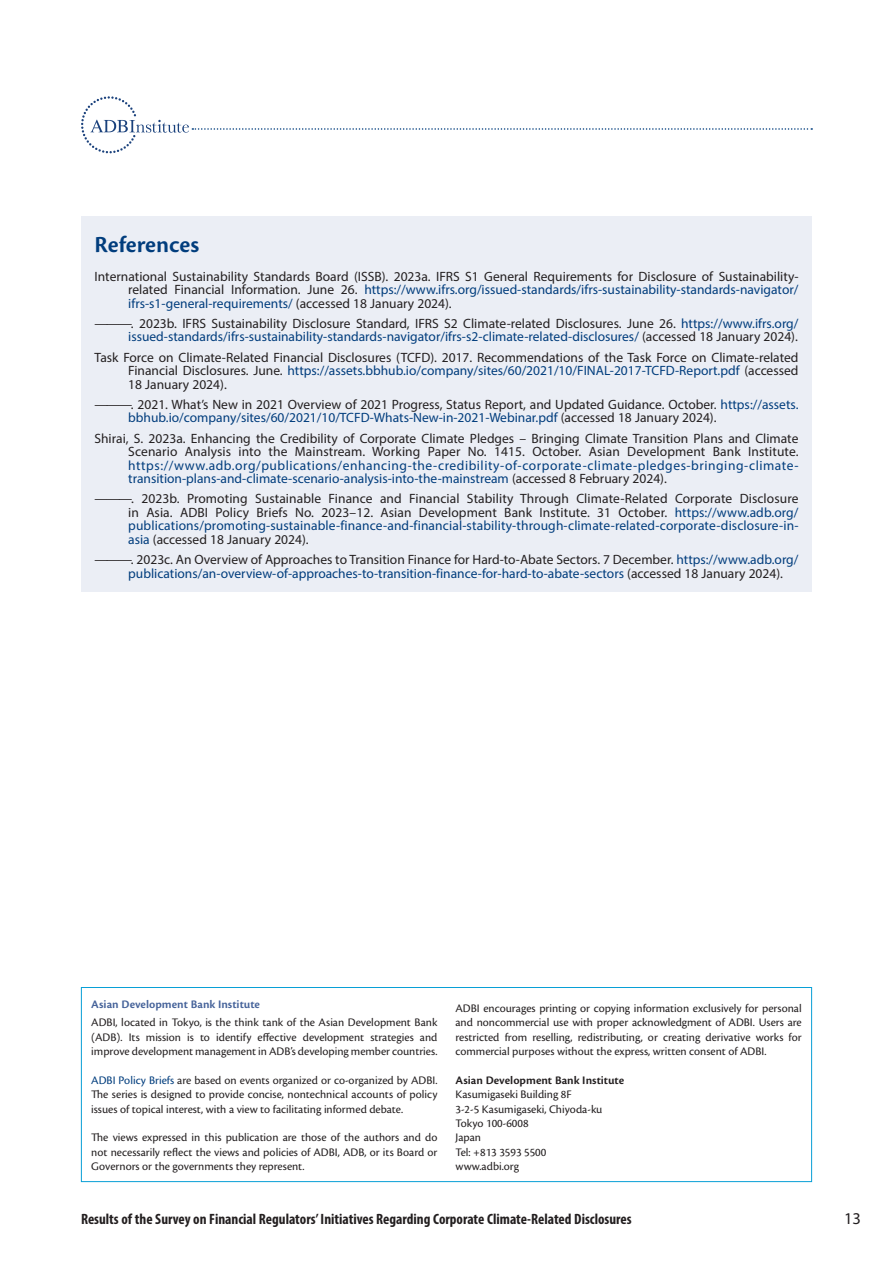
<style>
.page{position:relative;width:893px;height:1263px;background:#fff}
.page>*{position:absolute;margin:0;border:0;box-sizing:border-box;transform-origin:0 0}
.ADBI_brief_Head_1{font:24px "Cronos Pro Semibold Capt";color:#013d7d}
.t1{font:16.5px "Myriad Pro";color:#231f20}
.t2{font:700 condensed 15px "Myriad Pro";color:#231f20}
.ADBI_brief_Reference{font:13.5px/13.5px "Myriad Pro";color:#231f20;text-align:justify}
.ADBI_brief_Reference-2{font:13.5px/13.5px "Myriad Pro";color:#013d7d;text-align:right}
.t3{font:12px/14.4px "Cronos Pro";color:#231f20;text-align:justify}
.t4{font:12px "Cronos Pro Semibold Capt";color:#46639a}
.t5{font:12px "Cronos Pro Semibold Capt";color:#231f20}
.s1{color:#013d7d}
.s2{color:#231f20}
</style>
<div class="page">
<svg style="left:81px;top:96px;width:731px;height:57px"></svg>
<div style="left:81px;top:216px;width:731px;height:375px;background:#ebeef5"></div>
<div style="left:81px;top:987px;width:731px;height:195px;border:1px solid #089fd6"></div>
<p class="ADBI_brief_Head_1" style="left:94px;top:231px;width:106px">References</p>
<p class="ADBI_brief_Reference" style="left:128px;top:269px;width:672px;text-indent:-34px">International Sustainability Standards Board (ISSB). 2023a. IFRS S1 General Requirements for Disclosure of Sustainability&shy;related Financial Information. June 26. <span class="s1">https://www.ifrs.org/issued-standards/ifrs-sustainability-standards-navigator/ ifrs-s1-general-requirements/</span> (accessed 18 January 2024).</p>
<p class="ADBI_brief_Reference-2" style="left:94px;top:316px;width:705px"><span class="s2">———. 2023b. IFRS Sustainability Disclosure Standard, IFRS S2 Climate-related Disclosures. June 26.</span> https://www.ifrs.org/ issued-standards/ifrs-sustainability-standards-navigator/ifrs-s2-climate-related-disclosures/ <span class="s2">(accessed 18 January 2024).</span></p>
<p class="ADBI_brief_Reference" style="left:128px;top:350px;width:672px;text-indent:-34px">Task Force on Climate-Related Financial Disclosures (TCFD). 2017. Recommendations of the Task Force on Climate-related Financial Disclosures. June. <span class="s1">https://assets.bbhub.io/company/sites/60/2021/10/FINAL-2017-TCFD-Report.pdf</span> (accessed 18 January 2024).</p>
<p class="ADBI_brief_Reference" style="left:128px;top:397px;width:672px;text-indent:-34px">———. 2021. What’s New in 2021 Overview of 2021 Progress, Status Report, and Updated Guidance. October. <span class="s1">https://assets. bbhub.io/company/sites/60/2021/10/TCFD-Whats-New-in-2021-Webinar.pdf</span> (accessed 18 January 2024).</p>
<p class="ADBI_brief_Reference" style="left:128px;top:431px;width:672px;text-indent:-34px">Shirai, S. 2023a. Enhancing the Credibility of Corporate Climate Pledges – Bringing Climate Transition Plans and Climate Scenario Analysis into the Mainstream. Working Paper No. 1415. October. Asian Development Bank Institute. <span class="s1">https://www.adb.org/publications/enhancing-the-credibility-of-corporate-climate-pledges-bringing-climate&shy;transition-plans-and-climate-scenario-analysis-into-the-mainstream</span> (accessed 8 February 2024).</p>
<p class="ADBI_brief_Reference" style="left:128px;top:492px;width:672px;text-indent:-34px">———. 2023b. Promoting Sustainable Finance and Financial Stability Through Climate-Related Corporate Disclosure in Asia. ADBI Policy Briefs No. 2023–12. Asian Development Bank Institute. 31 October. <span class="s1">https://www.adb.org/ publications/promoting-sustainable-finance-and-financial-stability-through-climate-related-corporate-disclosure-in&shy;asia</span> (accessed 18 January 2024).</p>
<p class="ADBI_brief_Reference" style="left:128px;top:553px;width:672px;text-indent:-34px">———. 2023c. An Overview of Approaches to Transition Finance for Hard-to-Abate Sectors. 7 December. <span class="s1">https://www.adb.org/ publications/an-overview-of-approaches-to-transition-finance-for-hard-to-abate-sectors</span> (accessed 18 January 2024).</p>
<p class="t4" style="left:91px;top:997px;width:170px">Asian Development Bank Institute</p>
<p class="t3" style="left:91px;top:1015px;width:348px">ADBI, located in Tokyo, is the think tank of the Asian Development Bank (ADB). Its mission is to identify effective development strategies and improve development management in ADB’s developing member countries.</p>
<p class="t3" style="left:91px;top:1073px;width:348px"><span class="s1">ADBI Policy Briefs</span> are based on events organized or co-organized by ADBI.<br>The series is designed to provide concise, nontechnical accounts of policy issues of topical interest, with a view to facilitating informed debate.</p>
<p class="t3" style="left:91px;top:1130px;width:348px">The views expressed in this publication are those of the authors and do not necessarily reflect the views and policies of ADBI, ADB, or its Board or Governors or the governments they represent.</p>
<p class="t3" style="left:455px;top:1001px;width:348px">ADBI encourages printing or copying information exclusively for personal and noncommercial use with proper acknowledgment of ADBI. Users are restricted from reselling, redistributing, or creating derivative works for commercial purposes without the express, written consent of ADBI.</p>
<p class="t5" style="left:455px;top:1073px;width:170px">Asian Development Bank Institute</p>
<p class="t3" style="left:455px;top:1087px;width:118px">Kasumigaseki Building 8F</p>
<p class="t3" style="left:455px;top:1101px;width:148px">3-2-5 Kasumigaseki, Chiyoda-ku</p>
<p class="t3" style="left:455px;top:1116px;width:75px">Tokyo 100-6008</p>
<p class="t3" style="left:455px;top:1130px;width:27px">Japan</p>
<p class="t3" style="left:455px;top:1145px;width:92px">Tel: +813 3593 5500</p>
<p class="t3" style="left:455px;top:1159px;width:65px">www.adbi.org</p>
<p class="t2" style="left:81px;top:1210px;width:552px">Results of the Survey on Financial Regulators’ Initiatives Regarding Corporate Climate-Related Disclosures</p>
<p class="t1" style="left:844px;top:1208px;width:18px">13</p>
</div>
